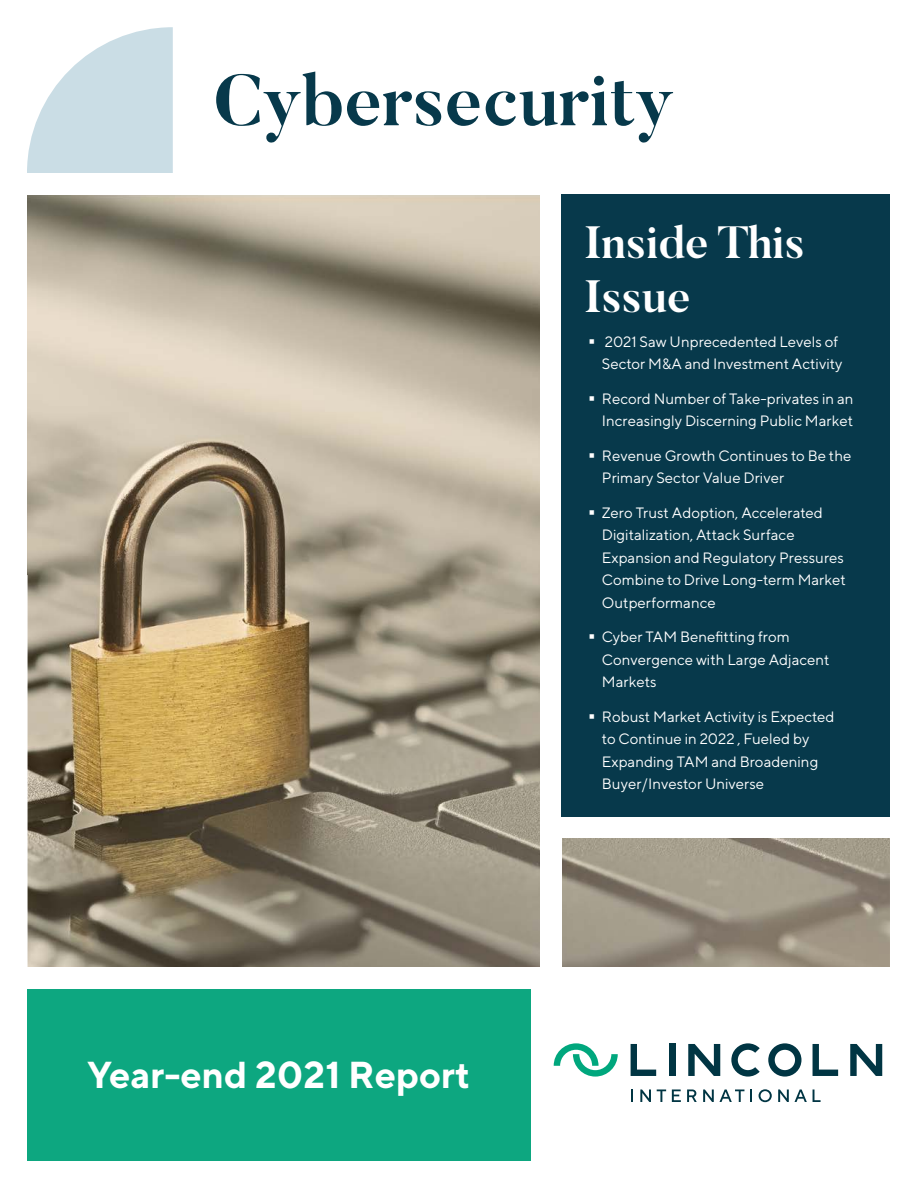
<style>
.page{position:relative;width:918px;height:1188px;background:#fff}
.page>*{position:absolute;margin:0;border:0;box-sizing:border-box;transform-origin:0 0}
.Butler_Black_30pt{font:700 72px "Butler";color:#07394b}
.Butler_Black_30pt-2{font:700 45px/54px "Butler";color:#fff}
.Standard_TT_Norm_10p{font:700 37.5px "TT Norms";color:#fff}
.t1{font:15px/22.5px "TT Norms";color:#fff}
</style>
<div class="page">
<img style="left:27px;top:195px;width:863px;height:772px">
<div style="left:542px;top:816px;width:358px;height:22px;background:#fff"></div>
<div style="left:540px;top:172px;width:21px;height:990px;background:#fff"></div>
<div style="left:669px;top:1044px;width:6px;height:32px;background:#003543"></div>
<svg style="left:688px;top:1044px;width:32px;height:32px"></svg>
<svg style="left:631px;top:1044px;width:25px;height:32px"></svg>
<svg style="left:850px;top:1044px;width:32px;height:32px"></svg>
<svg style="left:813px;top:1044px;width:25px;height:32px"></svg>
<svg style="left:731px;top:1043px;width:29px;height:34px"></svg>
<svg style="left:768px;top:1043px;width:33px;height:34px"></svg>
<svg style="left:554px;top:1043px;width:64px;height:34px"></svg>
<svg style="left:631px;top:1089px;width:2px;height:13px"></svg>
<svg style="left:640px;top:1089px;width:11px;height:13px"></svg>
<svg style="left:657px;top:1089px;width:9px;height:13px"></svg>
<svg style="left:672px;top:1089px;width:9px;height:13px"></svg>
<svg style="left:687px;top:1089px;width:10px;height:13px"></svg>
<svg style="left:703px;top:1089px;width:41px;height:13px"></svg>
<svg style="left:750px;top:1089px;width:2px;height:13px"></svg>
<svg style="left:759px;top:1089px;width:13px;height:13px"></svg>
<svg style="left:778px;top:1089px;width:11px;height:13px"></svg>
<svg style="left:795px;top:1089px;width:12px;height:13px"></svg>
<svg style="left:813px;top:1089px;width:8px;height:13px"></svg>
<svg style="left:27px;top:27px;width:146px;height:146px"></svg>
<div style="left:27px;top:989px;width:503px;height:172px;background:#0da780"></div>
<div style="left:561px;top:194px;width:329px;height:622px;background:#07394b"></div>
<p class="Butler_Black_30pt" style="left:213px;top:54px;width:462px">Cybersecurity</p>
<p class="Butler_Black_30pt-2" style="left:584px;top:216px;width:222px">Inside This<br>Issue</p>
<p class="Standard_TT_Norm_10p" style="left:87px;top:1051px;width:385px">Year-end 2021 Report</p>
<p class="t1" style="left:602px;top:330px;width:242px">2021 Saw Unprecedented Levels of<br>Sector M&amp;A and Investment Activity</p>
<p class="t1" style="left:602px;top:387px;width:253px">Record Number of Take-privates in an<br>Increasingly Discerning Public Market</p>
<p class="t1" style="left:602px;top:444px;width:251px">Revenue Growth Continues to Be the<br>Primary Sector Value Driver</p>
<p class="t1" style="left:602px;top:501px;width:245px">Zero Trust Adoption, Accelerated<br>Digitalization, Attack Surface<br>Expansion and Regulatory Pressures<br>Combine to Drive Long-term Market<br>Outperformance</p>
<p class="t1" style="left:602px;top:625px;width:229px">Cyber TAM Benefitting from<br>Convergence with Large Adjacent<br>Markets</p>
<p class="t1" style="left:602px;top:705px;width:234px">Robust Market Activity is Expected to Continue in 2022 , Fueled by<br>Expanding TAM and Broadening<br>Buyer/Investor Universe</p>
</div>
